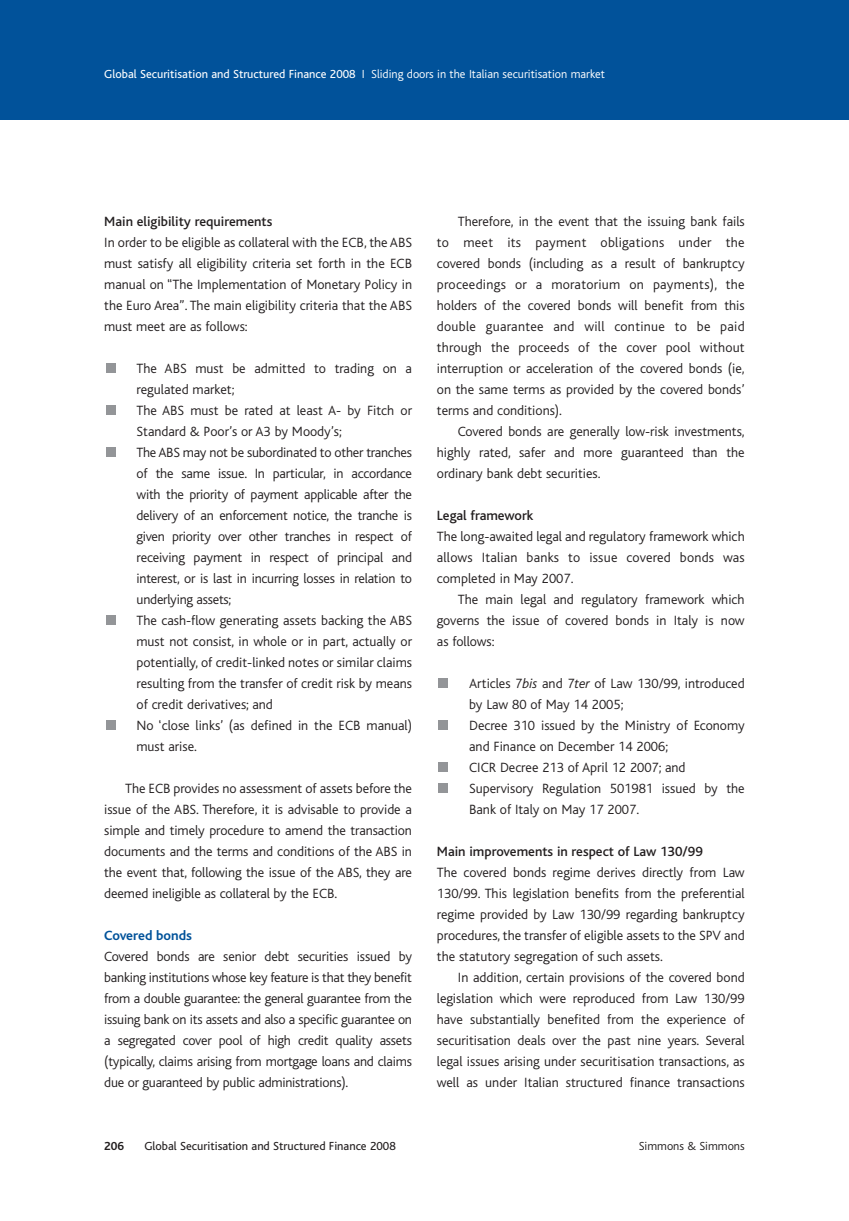
<style>
.page{position:relative;width:849px;height:1221px;background:#fff}
.page>*{position:absolute;margin:0;border:0;box-sizing:border-box;transform-origin:0 0}
.t1{font:300 14px/21px "Bliss";color:#231f20;text-align:justify}
.t2{font:500 14px "Bliss";color:#231f20}
.t3{font:700 14px "Bliss";color:#01529a}
.t4{font:300 12.25px "Bliss";color:#fff}
.t5{font:12.25px "Bliss";color:#231f20}
.t6{font:300 12.25px "Bliss";color:#231f20}
.t7{font:700 12.25px "Bliss";color:#231f20}
.s1{font-weight:400}
.s2{font-style:italic}
</style>
<div class="page">
<div style="left:0;top:1px;width:848px;height:118px;background:#01529a"></div>
<div style="left:438px;top:783px;width:10px;height:9px;background:#939598"></div>
<div style="left:438px;top:762px;width:10px;height:9px;background:#939598"></div>
<div style="left:438px;top:720px;width:10px;height:9px;background:#939598"></div>
<div style="left:438px;top:678px;width:10px;height:9px;background:#939598"></div>
<div style="left:106px;top:720px;width:9px;height:9px;background:#939598"></div>
<div style="left:106px;top:615px;width:9px;height:9px;background:#939598"></div>
<div style="left:106px;top:447px;width:9px;height:9px;background:#939598"></div>
<div style="left:106px;top:405px;width:9px;height:9px;background:#939598"></div>
<div style="left:106px;top:363px;width:9px;height:9px;background:#939598"></div>
<p class="t4" style="left:104px;top:69px;width:502px"><span class="s1">Global Securitisation and Structured Finance 2008</span> I Sliding doors in the Italian securitisation market</p>
<p class="t2" style="left:104px;top:216px;width:169px">Main eligibility requirements</p>
<p class="t1" style="left:104px;top:232px;width:309px">In order to be eligible as collateral with the ECB, the ABS must satisfy all eligibility criteria set forth in the ECB manual on “The Implementation of Monetary Policy in the Euro Area”. The main eligibility criteria that the ABS must meet are as follows:</p>
<p class="t1" style="left:136px;top:358px;width:277px;text-align:left">The ABS must be admitted to trading on a regulated market;<br>The ABS must be rated at least A- by Fitch or Standard &amp; Poor’s or A3 by Moody’s;<br>The ABS may not be subordinated to other tranches of the same issue. In particular, in accordance with the priority of payment applicable after the delivery of an enforcement notice, the tranche is given priority over other tranches in respect of receiving payment in respect of principal and interest, or is last in incurring losses in relation to underlying assets;<br>The cash-flow generating assets backing the ABS must not consist, in whole or in part, actually or potentially, of credit-linked notes or similar claims resulting from the transfer of credit risk by means of credit derivatives; and<br>No ‘close links’ (as defined in the ECB manual) must arise.</p>
<p class="t1" style="left:104px;top:778px;width:309px;text-indent:21px">The ECB provides no assessment of assets before the issue of the ABS. Therefore, it is advisable to provide a simple and timely procedure to amend the transaction documents and the terms and conditions of the ABS in the event that, following the issue of the ABS, they are deemed ineligible as collateral by the ECB.</p>
<p class="t3" style="left:104px;top:930px;width:89px">Covered bonds</p>
<p class="t1" style="left:104px;top:946px;width:309px">Covered bonds are senior debt securities issued by banking institutions whose key feature is that they benefit from a double guarantee: the general guarantee from the issuing bank on its assets and also a specific guarantee on a segregated cover pool of high credit quality assets (typically, claims arising from mortgage loans and claims due or guaranteed by public administrations).</p>
<p class="t1" style="left:437px;top:211px;width:309px;text-indent:21px">Therefore, in the event that the issuing bank fails to meet its payment obligations under the covered bonds (including as a result of bankruptcy proceedings or a moratorium on payments), the holders of the covered bonds will benefit from this double guarantee and will continue to be paid through the proceeds of the cover pool without interruption or acceleration of the covered bonds (ie, on the same terms as provided by the covered bonds’ terms and conditions).</p>
<p class="t1" style="left:437px;top:421px;width:309px;text-indent:21px">Covered bonds are generally low-risk investments, highly rated, safer and more guaranteed than the ordinary bank debt securities.</p>
<p class="t2" style="left:437px;top:510px;width:98px">Legal framework</p>
<p class="t1" style="left:437px;top:526px;width:309px">The long-awaited legal and regulatory framework which allows Italian banks to issue covered bonds was completed in May 2007.</p>
<p class="t1" style="left:437px;top:589px;width:309px;text-indent:21px">The main legal and regulatory framework which governs the issue of covered bonds in Italy is now as follows:</p>
<p class="t1" style="left:469px;top:673px;width:277px;text-align:left">Articles 7<span class="s2">bis</span> and 7<span class="s2">ter</span> of Law 130/99, introduced by Law 80 of May 14 2005;<br>Decree 310 issued by the Ministry of Economy and Finance on December 14 2006;<br>CICR Decree 213 of April 12 2007; and Supervisory Regulation 501981 issued by the Bank of Italy on May 17 2007.</p>
<p class="t2" style="left:437px;top:846px;width:267px">Main improvements in respect of Law 130/99</p>
<p class="t1" style="left:437px;top:862px;width:309px">The covered bonds regime derives directly from Law 130/99. This legislation benefits from the preferential regime provided by Law 130/99 regarding bankruptcy procedures, the transfer of eligible assets to the SPV and the statutory segregation of such assets.</p>
<p class="t1" style="left:437px;top:967px;width:309px;text-indent:21px">In addition, certain provisions of the covered bond legislation which were reproduced from Law 130/99 have substantially benefited from the experience of securitisation deals over the past nine years. Several legal issues arising under securitisation transactions, as well as under Italian structured finance transactions</p>
<p class="t7" style="left:104px;top:1141px;width:21px">206</p>
<p class="t5" style="left:144px;top:1141px;width:253px">Global Securitisation and Structured Finance 2008</p>
<p class="t6" style="left:638px;top:1140px;width:107px">Simmons &amp; Simmons</p>
</div>
